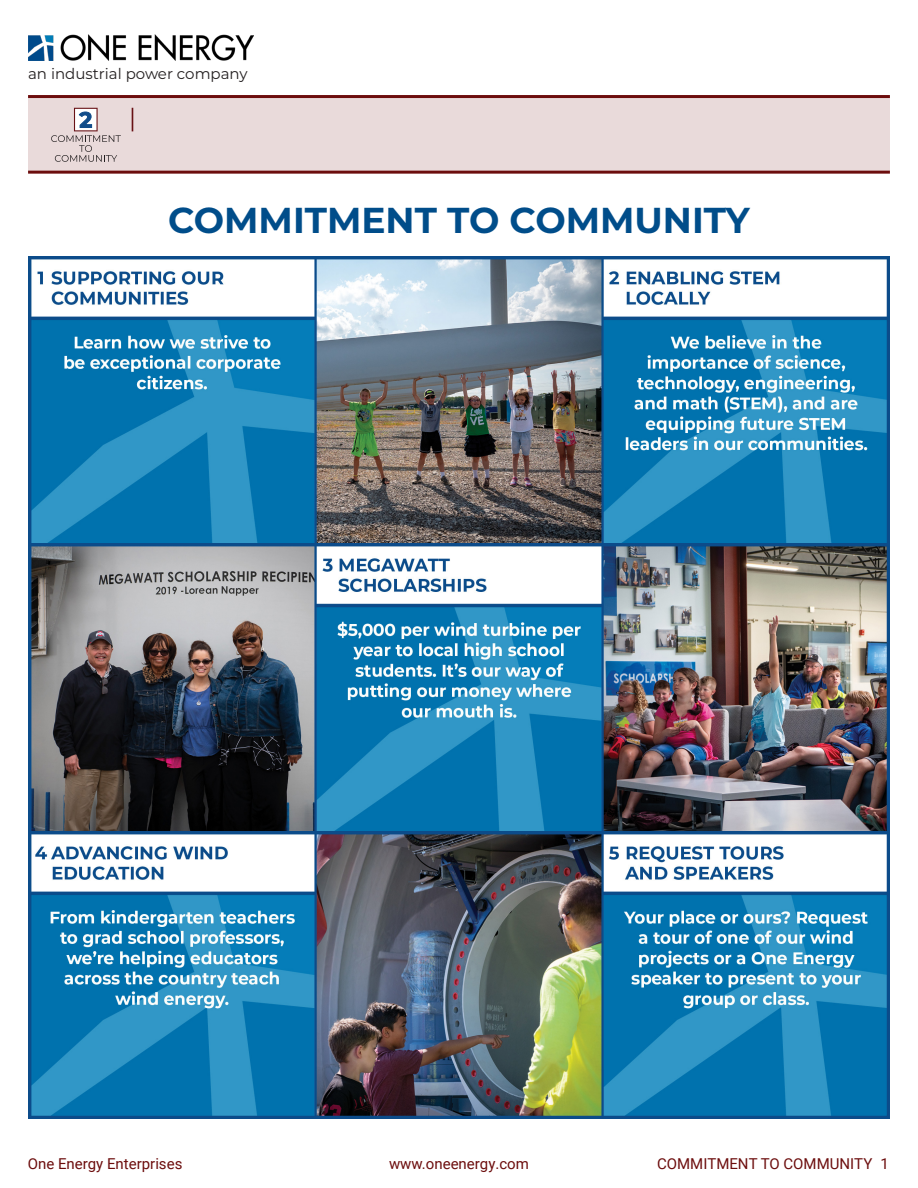
<style>
.page{position:relative;width:918px;height:1188px;background:#fff}
.page>*{position:absolute;margin:0;border:0;box-sizing:border-box;transform-origin:0 0}
.t1{font:700 36px "Montserrat";color:#004d8a}
.t2{font:15px "Roboto";color:#6c0d0d}
.t3{font:15px "Montserrat";color:#231f20}
</style>
<div class="page">
<img style="left:28px;top:35px;width:226px;height:26px">
<div style="left:28px;top:97px;width:862px;height:75px;background:#e9dada"></div>
<hr style="left:28px;top:95px;width:862px;height:3px;background:#6c0d0d">
<hr style="left:28px;top:171px;width:862px;height:3px;background:#6c0d0d">
<img style="left:28px;top:256px;width:862px;height:862px">
<svg style="left:132px;top:108px;width:1px;height:23px"></svg>
<svg style="left:51px;top:108px;width:70px;height:54px"></svg>
<p class="t3" style="left:28px;top:63px;width:221px">an industrial power company</p>
<p class="t1" style="left:168px;top:194px;width:583px">COMMITMENT TO COMMUNITY</p>
<p class="t2" style="left:28px;top:1153px;width:156px">One Energy Enterprises</p>
<p class="t2" style="left:389px;top:1153px;width:141px">www.oneenergy.com</p>
<p class="t2" style="left:657px;top:1153px;width:233px">COMMITMENT TO COMMUNITY 1</p>
</div>
